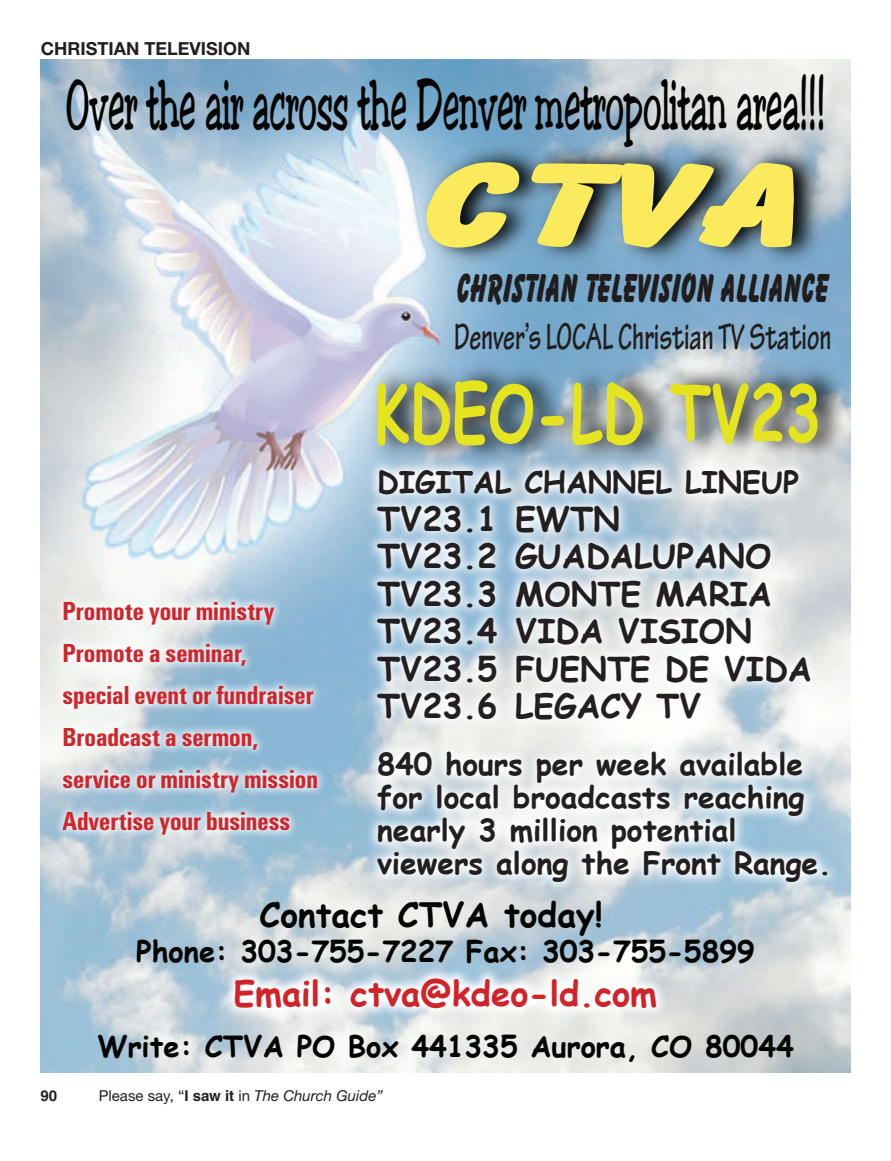
<style>
.page{position:relative;width:891px;height:1161px;background:#fff}
.page>*{position:absolute;margin:0;border:0;box-sizing:border-box;transform-origin:0 0}
.t1{font:113.55px "Balloonist SF Bold";color:#faea5c;scale:1.61 1}
.t2{font:700 78.3px "Comic Sans MS";color:#e5e41a;scale:.74 1}
.t3{font:67.05px "Toledo";color:#040503;scale:.48 1}
.t4{font:700 39px "Tekton Pro";color:#201d1e;scale:.65 1}
.t5{font:39px "Balloonist SF Bold";color:#201d1e;scale:.65 1}
.t6{font:700 34.5px "Comic Sans MS";color:#d1232a}
.t7{font:700 33.75px "Comic Sans MS";color:#040503}
.t8{font:700 33px/37.5px "Comic Sans MS";color:#231f20}
.t9{font:700 30px/33px "Comic Sans MS";color:#231f20}
.t10{font:700 29.25px "Comic Sans MS";color:#040503}
.t11{font:700 condensed 27px/42px "Unitus T";color:#d1232a}
.t12{font:700 18px "Helvetica Neue";color:#231f20}
.t13{font:italic 15px "Helvetica Neue";color:#231f20}
.t14{font:700 15px "Helvetica";color:#231f20}
.s1{font-style:normal}
.s2{font-family:"Helvetica";font-weight:700;font-style:normal}
</style>
<div class="page">
<img style="left:41px;top:59px;width:810px;height:1013px">
<img style="left:388px;top:123px;width:445px;height:140px">
<img style="left:176px;top:263px;width:675px;height:631px">
<svg style="left:221px;top:964px;width:446px;height:56px"></svg>
<svg style="left:363px;top:456px;width:474px;height:438px"></svg>
<div style="left:52px;top:591px;width:273px;height:251px;background:#fff;opacity:.75"></div>
<p class="t12" style="left:41px;top:37px;width:211px">CHRISTIAN TELEVISION</p>
<h3 class="t3" style="left:66px;top:63px;width:1584px">Over the air across the Denver metropolitan area!!!</h3>
<p class="t11" style="left:62px;top:589px;width:257px">Promote your ministry<br>Promote a seminar, special event or fundraiser<br>Broadcast a sermon, service or ministry mission<br>Advertise your business</p>
<h1 class="t1" style="left:401px;top:134px;width:245px">CTVA</h1>
<h3 class="t5" style="left:454px;top:263px;width:574px">CHRISTIAN TELEVISION ALLIANCE</h3>
<h3 class="t4" style="left:454px;top:314px;width:582px">Denver’s LOCAL Christian TV Station</h3>
<h2 class="t2" style="left:374px;top:355px;width:606px">KDEO-LD TV23</h2>
<p class="t9" style="left:377px;top:465px;width:423px">DIGITAL CHANNEL LINEUP</p>
<p class="t8" style="left:377px;top:499px;width:436px">TV23.1 EWTN<br>TV23.2 GUADALUPANO<br>TV23.3 MONTE MARIA<br>TV23.4 VIDA VISION<br>TV23.5 FUENTE DE VIDA<br>TV23.6 LEGACY TV</p>
<p class="t9" style="left:377px;top:747px;width:456px">840 hours per week available for local broadcasts reaching nearly 3 million potential viewers along the Front Range.</p>
<p class="t7" style="left:260px;top:890px;width:345px">Contact CTVA today!</p>
<p class="t10" style="left:136px;top:930px;width:620px">Phone: 303-755-7227 Fax: 303-755-5899</p>
<p class="t6" style="left:234px;top:968px;width:425px">Email: ctva@kdeo-ld.com</p>
<p class="t10" style="left:97px;top:1024px;width:698px">Write: CTVA PO Box 441335 Aurora, CO 80044</p>
<p class="t14" style="left:40px;top:1086px;width:18px">90</p>
<p class="t13" style="left:99px;top:1086px;width:286px"><span class="s1">Please say, “</span><span class="s2">I saw it</span> <span class="s1">in</span> The Church Guide”</p>
</div>
